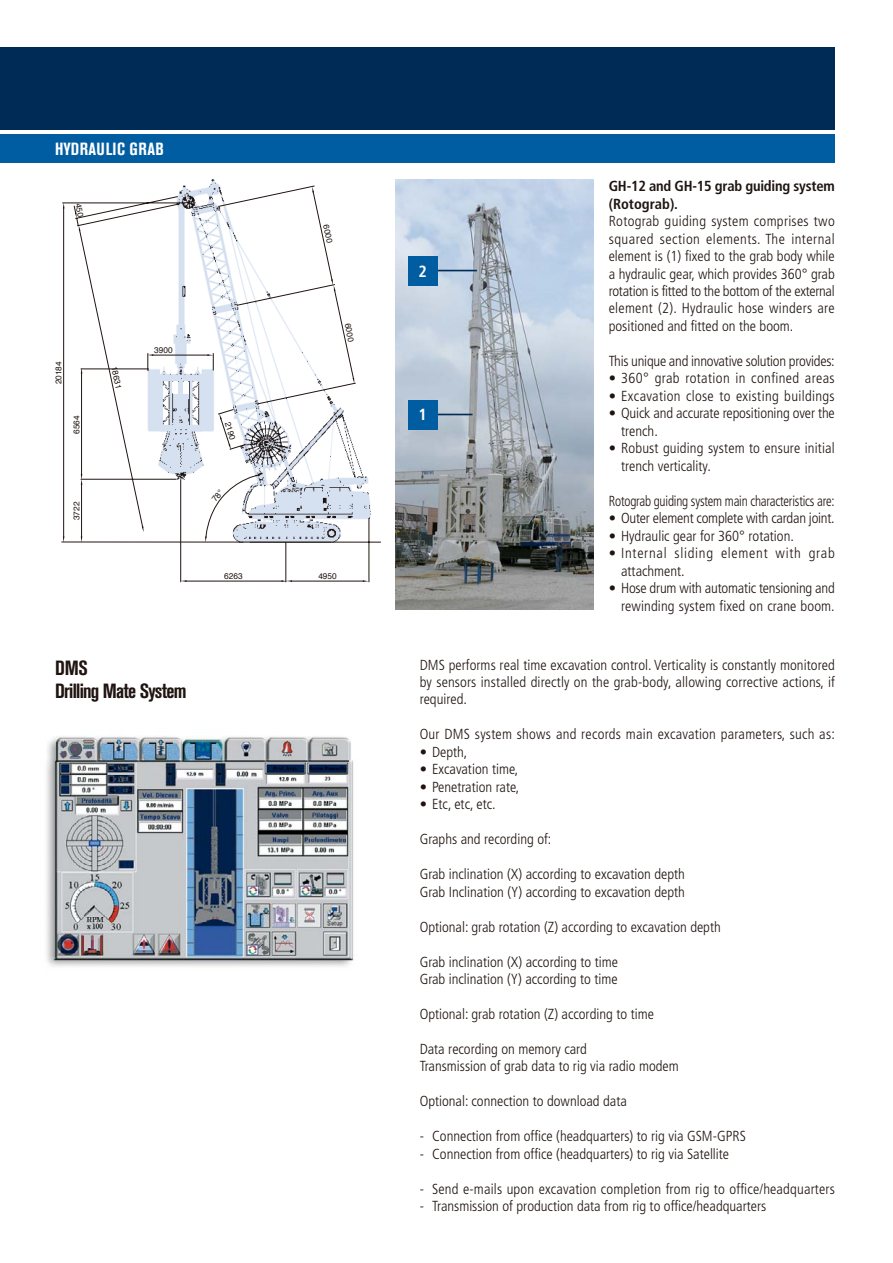
<style>
.page{position:relative;width:893px;height:1263px;background:#fff}
.page>*{position:absolute;margin:0;border:0;box-sizing:border-box;transform-origin:0 0}
.t1{font:700 condensed 20.4px/23.2px "Akzidenz Grotesk BE";letter-spacing:-.035em;color:#1f1410}
.t2{font:700 condensed 17.4px "Akzidenz Grotesk BE";letter-spacing:.03em;color:#fff}
.t3{font:700 condensed 16.2px "Frutiger";color:#fff}
.t4{font:300 condensed 14.55px/17.4px "Frutiger";color:#1f1410}
.t5{font:300 condensed 14.55px "Frutiger";letter-spacing:.025em;color:#1f1410}
.t6{font:300 condensed 14.55px "Frutiger";color:#1f1410;scale:.9 1}
.t7{font:300 condensed 14.55px/17.4px "Frutiger";letter-spacing:.05em;color:#1f1410}
.t8{font:700 condensed 14.55px/17.4px "Frutiger";letter-spacing:-.015em;color:#1f1410}
.t9{font:8.25px "Helvetica";color:#1f1410}
</style>
<div class="page">
<div style="left:0;top:134px;width:834px;height:29px;background:#005da1"></div>
<div style="left:0;top:47px;width:834px;height:83px;background:#002b57"></div>
<img style="left:46px;top:736px;width:308px;height:231px">
<img style="left:395px;top:180px;width:198px;height:429px">
<img style="left:61px;top:179px;width:320px;height:404px">
<hr style="left:180px;top:479px;width:1px;height:103px;background:#1f1410">
<hr style="left:185px;top:581px;width:98px;height:1px;background:#1f1410">
<hr style="left:285px;top:542px;width:1px;height:40px;background:#1f1410">
<hr style="left:291px;top:581px;width:73px;height:1px;background:#1f1410">
<svg style="left:281px;top:580px;width:11px;height:2px"></svg>
<hr style="left:368px;top:518px;width:1px;height:64px;background:#1f1410">
<hr style="left:61px;top:542px;width:320px;height:1px;background:#1f1410">
<hr style="left:63px;top:207px;width:1px;height:331px;background:#1f1410">
<svg style="left:62px;top:186px;width:294px;height:218px"></svg>
<svg style="left:312px;top:187px;width:2px;height:6px"></svg>
<svg style="left:331px;top:279px;width:23px;height:105px"></svg>
<hr style="left:431px;top:414px;width:41px;height:1px;background:#002b57">
<div style="left:408px;top:400px;width:29px;height:29px;background:#005da1"></div>
<hr style="left:431px;top:270px;width:46px;height:1px;background:#002b57">
<div style="left:408px;top:256px;width:29px;height:29px;background:#005da1"></div>
<svg style="left:74px;top:203px;width:10px;height:15px"></svg>
<svg style="left:79px;top:225px;width:182px;height:317px"></svg>
<p class="t2" style="left:55px;top:143px;width:110px">HYDRAULIC GRAB</p>
<p class="t9" style="left:55px;top:384px;width:25px;rotate:-90deg">20184</p>
<p class="t9" style="left:73px;top:434px;width:20px;rotate:-90deg">6564</p>
<p class="t9" style="left:73px;top:520px;width:20px;rotate:-90deg">3722</p>
<p class="t9" style="left:118px;top:365px;width:25px;rotate:78deg">18631</p>
<p class="t9" style="left:154px;top:347px;width:20px">3900</p>
<h1 class="t1" style="left:55px;top:658px;width:133px">DMS<br>Drilling Mate System</h1>
<p class="t9" style="left:231px;top:421px;width:20px;rotate:72deg">2190</p>
<p class="t9" style="left:329px;top:224px;width:20px;rotate:78deg">6000</p>
<p class="t9" style="left:351px;top:323px;width:20px;rotate:78deg">6000</p>
<p class="t9" style="left:224px;top:573px;width:20px">6263</p>
<p class="t9" style="left:318px;top:573px;width:20px">4950</p>
<p class="t3" style="left:418px;top:264px;width:10px">2</p>
<p class="t3" style="left:418px;top:408px;width:10px">1</p>
<p class="t8" style="left:608px;top:179px;width:227px">GH-12 and GH-15 grab guiding system (Rotograb).</p>
<p class="t4" style="left:608px;top:214px;width:227px;text-align:justify">Rotograb guiding system comprises two squared section elements. The internal element is (1) fixed to the grab body while a hydraulic gear, which provides 360 grab rotation is fitted to the bottom of the external element (2). Hydraulic hose winders are positioned and fitted on the boom.</p>
<p class="t4" style="left:608px;top:353px;width:227px">This unique and innovative solution provides:</p>
<p class="t5" style="left:608px;top:372px;width:227px">• 360 grab rotation in confined areas</p>
<p class="t5" style="left:608px;top:390px;width:227px">• Excavation close to existing buildings</p>
<p class="t4" style="left:621px;top:406px;width:215px;text-indent:-12px">• Quick and accurate repositioning over the trench.</p>
<p class="t4" style="left:621px;top:441px;width:215px;text-indent:-12px">• Robust guiding system to ensure initial trench verticality.</p>
<p class="t6" style="left:608px;top:495px;width:253px">Rotograb guiding system main characteristics are:</p>
<p class="t4" style="left:608px;top:511px;width:227px">• Outer element complete with cardan joint.</p>
<p class="t4" style="left:608px;top:528px;width:187px">• Hydraulic gear for 360 rotation.</p>
<p class="t7" style="left:621px;top:546px;width:215px;text-indent:-12px">• Internal sliding element with grab attachment.</p>
<p class="t4" style="left:608px;top:580px;width:227px;text-align:right">• Hose drum with automatic tensioning and rewinding system fixed on crane boom.</p>
<p class="t4" style="left:419px;top:657px;width:416px;text-align:justify">DMS performs real time excavation control. Verticality is constantly monitored by sensors installed directly on the grab-body, allowing corrective actions, if required.</p>
<p class="t4" style="left:419px;top:727px;width:416px">Our DMS system shows and records main excavation parameters, such as:</p>
<p class="t4" style="left:419px;top:744px;width:49px">• Depth,</p>
<p class="t4" style="left:419px;top:762px;width:100px">• Excavation time,</p>
<p class="t4" style="left:419px;top:779px;width:101px">• Penetration rate,</p>
<p class="t4" style="left:419px;top:797px;width:77px">• Etc, etc, etc.</p>
<p class="t4" style="left:419px;top:832px;width:133px">Graphs and recording of:</p>
<p class="t4" style="left:419px;top:867px;width:267px">Grab inclination (X) according to excavation depth<br>Grab Inclination (Y) according to excavation depth</p>
<p class="t4" style="left:419px;top:919px;width:302px">Optional: grab rotation (Z) according to excavation depth</p>
<p class="t4" style="left:419px;top:954px;width:200px">Grab inclination (X) according to time<br>Grab inclination (Y) according to time</p>
<p class="t4" style="left:419px;top:1006px;width:236px">Optional: grab rotation (Z) according to time</p>
<p class="t4" style="left:419px;top:1041px;width:260px">Data recording on memory card<br>Transmission of grab data to rig via radio modem</p>
<p class="t4" style="left:419px;top:1094px;width:209px">Optional: connection to download data</p>
<p class="t4" style="left:419px;top:1129px;width:328px">- Connection from office (headquarters) to rig via GSM-GPRS</p>
<p class="t4" style="left:419px;top:1146px;width:311px">- Connection from office (headquarters) to rig via Satellite</p>
<p class="t4" style="left:419px;top:1181px;width:416px">- Send e-mails upon excavation completion from rig to office/headquarters</p>
<p class="t4" style="left:419px;top:1199px;width:348px">- Transmission of production data from rig to office/headquarters</p>
</div>
